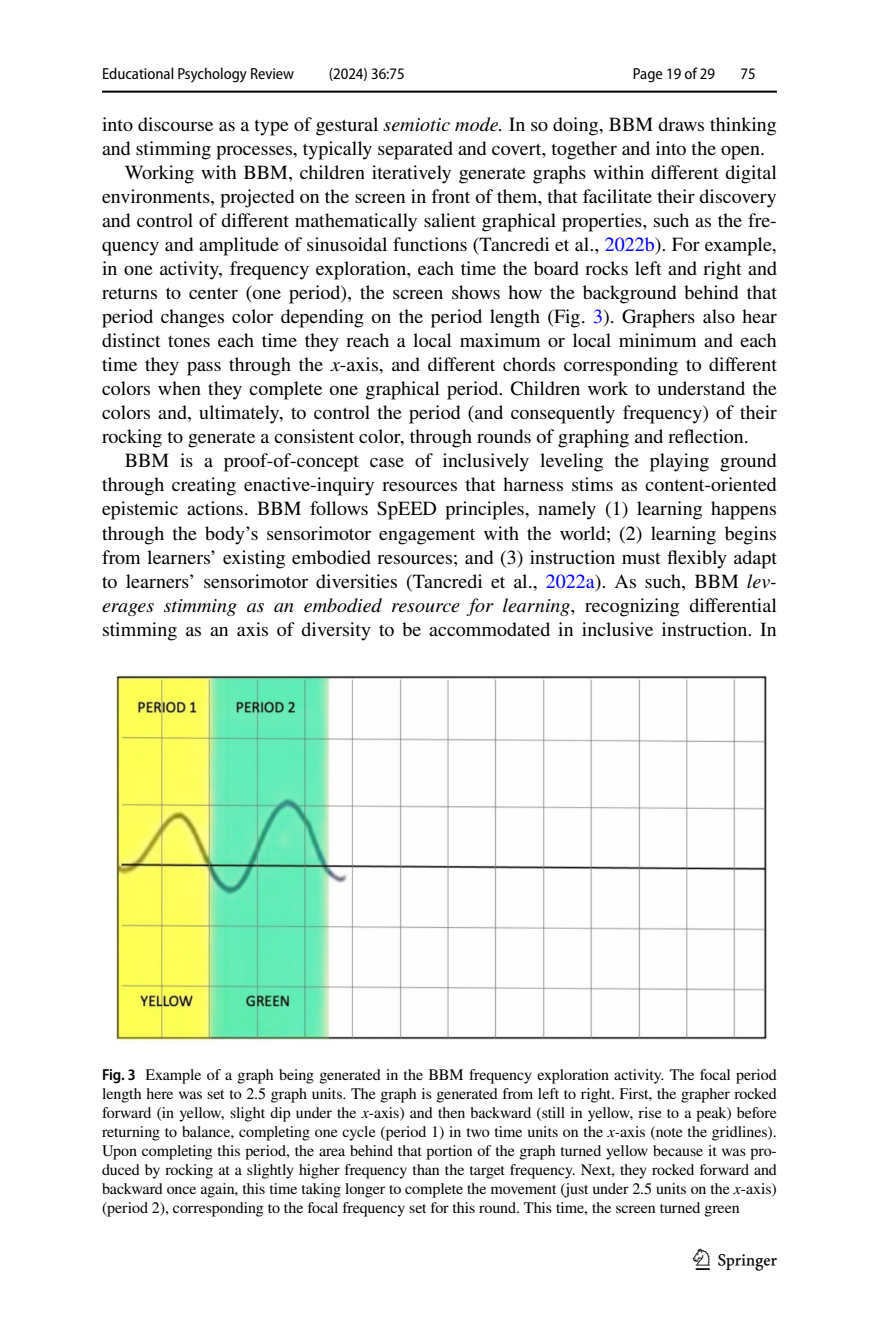
<style>
.page{position:relative;width:879px;height:1333px;background:#fff}
.page>*{position:absolute;margin:0;border:0;box-sizing:border-box;transform-origin:0 0}
.t1{font:30px "Springnew Regular 3";color:#000}
.t2{font:20px "STIX";color:#000}
.t3{font:italic 20px "STIX";color:#000}
.t4{font:16px/19px "STIX";letter-spacing:-.005em;color:#000;text-align:justify}
.t5{font:semi-condensed 16px "Myriad Pro";color:#000}
.s1{font-style:italic}
.s2{color:#00f}
.s3{font-style:normal}
.s4{font-family:"Myriad Pro";font-weight:600;font-stretch:semi-condensed}
</style>
<div class="page">
<hr style="left:102px;top:91px;width:675px;height:2px;background:#000">
<img style="left:115px;top:671px;width:652px;height:371px">
<p class="t5" style="left:102px;top:65px;width:194px">Educational Psychology Review</p>
<p class="t5" style="left:329px;top:65px;width:77px">(2024) 36:75</p>
<p class="t5" style="left:633px;top:65px;width:84px">Page 19 of 29</p>
<p class="t5" style="left:740px;top:65px;width:17px">75</p>
<p class="t2" style="left:102px;top:111px;width:676px">into discourse as a type of gestural <span class="s1">semiotic mode.</span> In so doing, BBM draws thinking</p>
<p class="t2" style="left:102px;top:135px;width:664px">and stimming processes, typically separated and covert, together and into the open.</p>
<p class="t2" style="left:125px;top:159px;width:653px">Working with BBM, children iteratively generate graphs within different digital</p>
<p class="t2" style="left:102px;top:183px;width:676px">environments, projected on the screen in front of them, that facilitate their discovery</p>
<p class="t2" style="left:102px;top:207px;width:676px">and control of different mathematically salient graphical properties, such as the fre-</p>
<p class="t2" style="left:102px;top:231px;width:676px">quency and amplitude of sinusoidal functions (Tancredi et al., <span class="s2">2022b</span>). For example,</p>
<p class="t2" style="left:102px;top:255px;width:676px">in one activity, frequency exploration, each time the board rocks left and right and</p>
<p class="t2" style="left:102px;top:279px;width:676px">returns to center (one period), the screen shows how the background behind that</p>
<p class="t2" style="left:102px;top:303px;width:676px">period changes color depending on the period length (Fig. <span class="s2">3</span>). Graphers also hear</p>
<p class="t2" style="left:102px;top:327px;width:676px">distinct tones each time they reach a local maximum or local minimum and each</p>
<p class="t2" style="left:102px;top:351px;width:676px">time they pass through the <span class="s1">x</span>-axis, and different chords corresponding to different</p>
<p class="t2" style="left:102px;top:375px;width:676px">colors when they complete one graphical period. Children work to understand the</p>
<p class="t2" style="left:102px;top:399px;width:676px">colors and, ultimately, to control the period (and consequently frequency) of their</p>
<p class="t2" style="left:102px;top:423px;width:648px">rocking to generate a consistent color, through rounds of graphing and reflection.</p>
<p class="t2" style="left:125px;top:447px;width:653px">BBM is a proof-of-concept case of inclusively leveling the playing ground</p>
<p class="t2" style="left:102px;top:471px;width:676px">through creating enactive-inquiry resources that harness stims as content-oriented</p>
<p class="t2" style="left:102px;top:495px;width:676px">epistemic actions. BBM follows SpEED principles, namely (1) learning happens</p>
<p class="t2" style="left:102px;top:519px;width:676px">through the body’s sensorimotor engagement with the world; (2) learning begins</p>
<p class="t2" style="left:102px;top:543px;width:676px">from learners’ existing embodied resources; and (3) instruction must flexibly adapt</p>
<p class="t2" style="left:102px;top:567px;width:676px">to learners’ sensorimotor diversities (Tancredi et al., <span class="s2">2022a</span>). As such, BBM <span class="s1">lev-</span></p>
<p class="t3" style="left:102px;top:591px;width:676px">erages stimming as an embodied resource for learning<span class="s3">, recognizing differential</span></p>
<p class="t2" style="left:102px;top:615px;width:676px">stimming as an axis of diversity to be accommodated in inclusive instruction. In</p>
<p class="t4" style="left:102px;top:1065px;width:676px"><span class="s4">Fig. 3</span> Example of a graph being generated in the BBM frequency exploration activity. The focal period length here was set to 2.5 graph units. The graph is generated from left to right. First, the grapher rocked forward (in yellow, slight dip under the <span class="s1">x</span>-axis) and then backward (still in yellow, rise to a peak) before returning to balance, completing one cycle (period 1) in two time units on the <span class="s1">x-</span>axis (note the gridlines).<br>Upon completing this period, the area behind that portion of the graph turned yellow because it was pro&shy;duced by rocking at a slightly higher frequency than the target frequency. Next, they rocked forward and backward once again, this time taking longer to complete the movement (just under 2.5 units on the <span class="s1">x</span>-axis) (period 2), corresponding to the focal frequency set for this round. This time, the screen turned green</p>
<h1 class="t1" style="left:696px;top:1248px;width:83px">1 3</h1>
</div>
